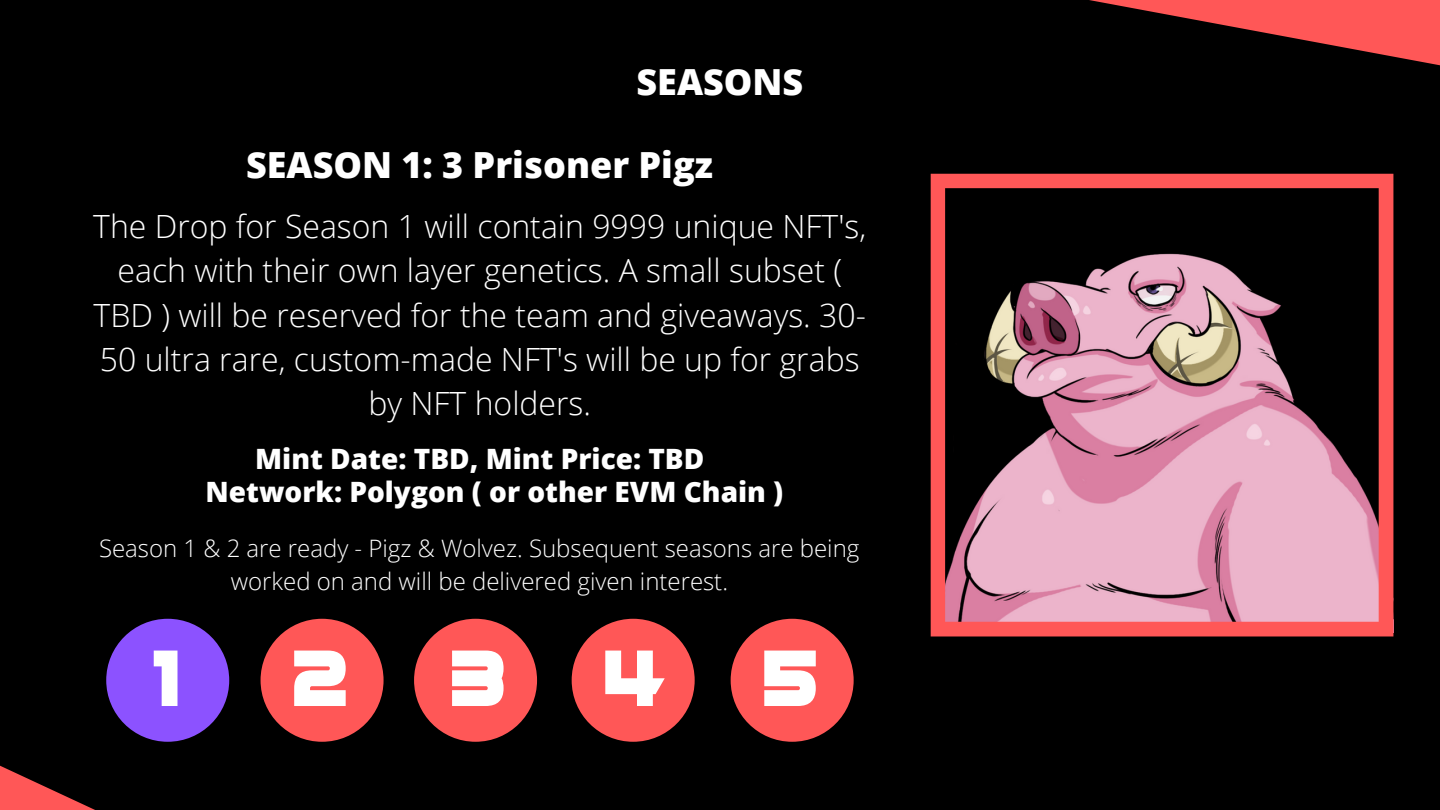
<style>
.page{position:relative;width:1440px;height:810px;background:#000}
.page>*{position:absolute;margin:0;border:0;box-sizing:border-box;transform-origin:0 0}
.t1{font:81.1px "Fast Hand";color:#fff}
.t2{font:800 36px "Open Sans";color:#fff}
.t3{font:300 32px/44.2px "Open Sans";color:#fff;text-align:center}
.t4{font:800 28px "Open Sans";color:#fff}
.t5{font:300 24px/33px "Open Sans";color:#fff;text-align:center}
</style>
<div class="page">
<svg style="left:931px;top:174px;width:462px;height:462px"></svg>
<div style="left:261px;top:619px;width:123px;height:123px;background:#ff5757;border-radius:50%"></div>
<div style="left:414px;top:619px;width:123px;height:123px;background:#ff5757;border-radius:50%"></div>
<div style="left:572px;top:619px;width:123px;height:123px;background:#ff5757;border-radius:50%"></div>
<div style="left:731px;top:619px;width:123px;height:123px;background:#ff5757;border-radius:50%"></div>
<svg style="left:1042px;top:0;width:398px;height:409px"></svg>
<svg style="left:0;top:618px;width:296px;height:192px"></svg>
<p class="t2" style="left:637px;top:56px;width:168px">SEASONS</p>
<p class="t2" style="left:246px;top:139px;width:468px">SEASON 1: 3 Prisoner Pigz</p>
<p class="t3" style="left:93px;top:204px;width:775px">The Drop for Season 1 will contain 9999 unique NFT's, each with their own layer genetics. A small subset ( TBD ) will be reserved for the team and giveaways. 30- 50 ultra rare, custom-made NFT's will be up for grabs by NFT holders.</p>
<p class="t4" style="left:255px;top:439px;width:451px">Mint Date: TBD, Mint Price: TBD</p>
<p class="t4" style="left:206px;top:472px;width:579px">Network: Polygon ( or other EVM Chain )</p>
<p class="t5" style="left:99px;top:531px;width:762px">Season 1 &amp; 2 are ready - Pigz &amp; Wolvez. Subsequent seasons are being worked on and will be delivered given interest.</p>
<p class="t1" style="left:154px;top:638px;width:29px">1</p>
<p class="t1" style="left:294px;top:638px;width:57px">2</p>
<p class="t1" style="left:452px;top:638px;width:57px">3</p>
<p class="t1" style="left:605px;top:638px;width:57px">4</p>
<p class="t1" style="left:764px;top:638px;width:57px">5</p>
</div>
